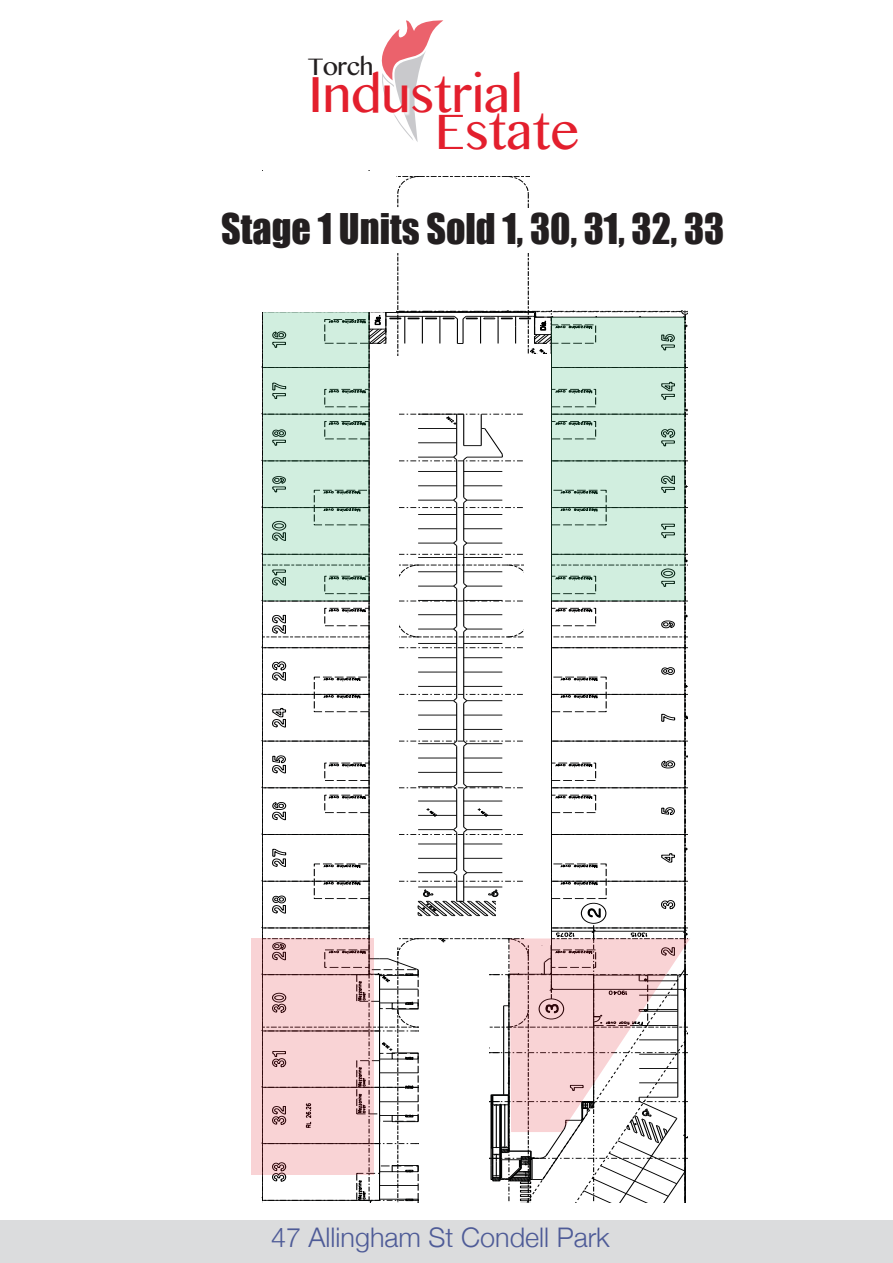
<style>
.page{position:relative;width:893px;height:1263px;background:#fff}
.page>*{position:absolute;margin:0;border:0;box-sizing:border-box;transform-origin:0 0}
.t1{font:44.55px/36.2px "Bangla MN";color:#e31f2d}
.t2{font:38.85px "Impact";color:#231f20}
.t3{font:300 27px "Helvetica Neue";color:#4e5b97}
.t4{font:21.3px "Bangla MN";letter-spacing:-.03em;color:#231f20}
</style>
<div class="page">
<div style="left:251px;top:938px;width:122px;height:237px;background:#f9d3d5"></div>
<svg style="left:262px;top:170px;width:428px;height:1033px"></svg>
<div style="left:221px;top:208px;width:538px;height:44px;background:#fff"></div>
<div style="left:0;top:1220px;width:893px;height:43px;background:#dbdcdd"></div>
<svg style="left:381px;top:20px;width:62px;height:122px"></svg>
<div style="left:313px;top:73px;width:210px;height:44px;background:#fff"></div>
<p class="t4" style="left:308px;top:50px;width:67px">Torch</p>
<p class="t1" style="left:435px;top:76px;width:147px;text-indent:-126px">Industrial<br>Estate</p>
<p class="t2" style="left:221px;top:199px;width:505px">Stage 1 Units Sold 1, 30, 31, 32, 33</p>
<p class="t3" style="left:271px;top:1215px;width:340px">47 Allingham St Condell Park</p>
</div>
